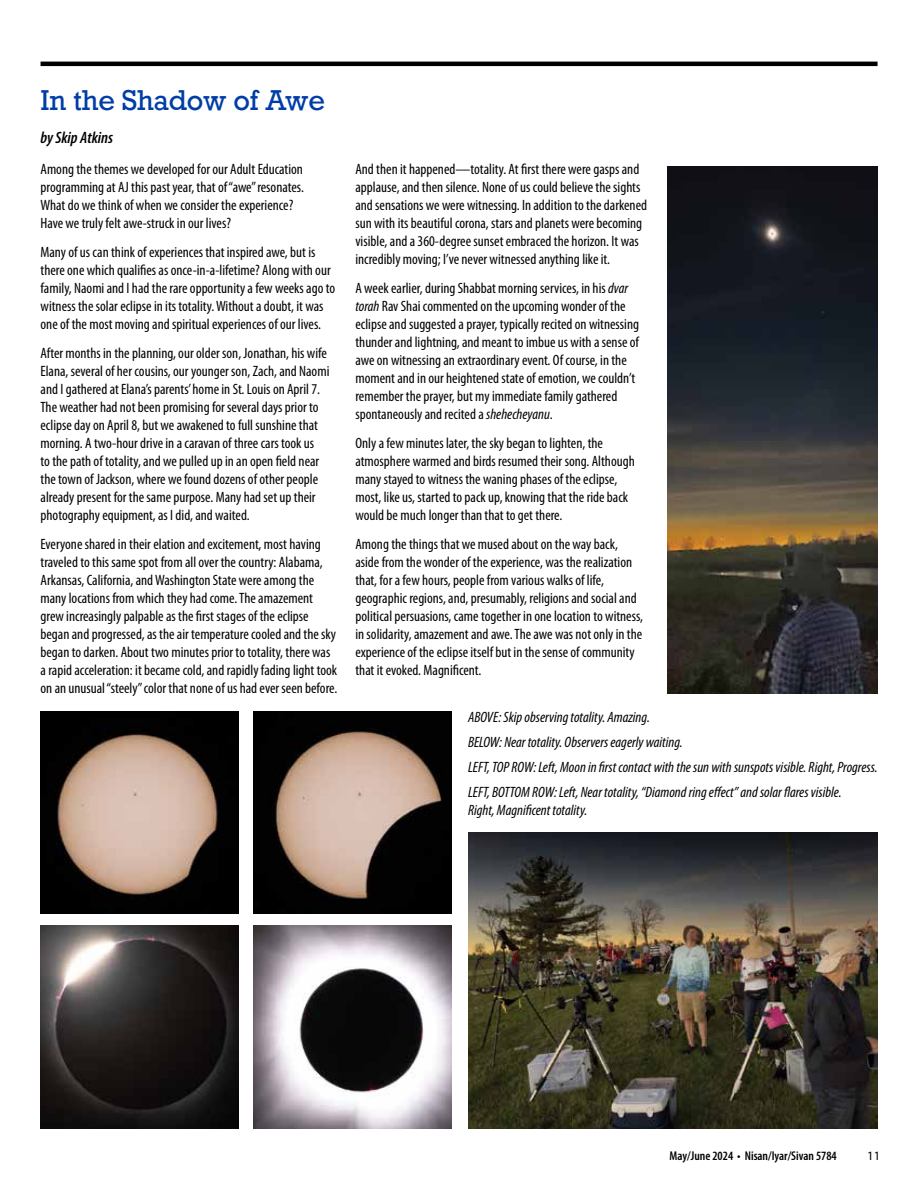
<style>
.page{position:relative;width:918px;height:1188px;background:#fff}
.page>*{position:absolute;margin:0;border:0;box-sizing:border-box;transform-origin:0 0}
.t1{font:27px "Rockwell";letter-spacing:-.01em;color:#003da7}
.t2{font:italic 600 condensed 16.5px "Myriad Pro";color:#000}
.t3{font:condensed 15px/18px "Myriad Pro";color:#000}
.t4{font:italic condensed 15px/24.8px "Myriad Pro";color:#000}
.t5{font:600 condensed 12.75px "Myriad Pro";color:#000}
.t6{font:12.75px "Myriad Pro";color:#000}
.s1{font-style:italic}
</style>
<div class="page">
<hr style="left:41px;top:62px;width:837px;height:4px;background:#000">
<img style="left:41px;top:711px;width:197px;height:202px">
<img style="left:253px;top:926px;width:198px;height:202px">
<img style="left:253px;top:711px;width:198px;height:202px">
<img style="left:468px;top:832px;width:410px;height:296px">
<img style="left:668px;top:166px;width:210px;height:527px">
<img style="left:41px;top:926px;width:197px;height:202px">
<h1 class="t1" style="left:41px;top:83px;width:286px">In the Shadow of Awe</h1>
<p class="t2" style="left:41px;top:127px;width:74px">by Skip Atkins</p>
<p class="t3" style="left:41px;top:160px;width:265px">Among the themes we developed for our Adult Education programming at AJ this past year, that of “awe” resonates.<br>What do we think of when we consider the experience?<br>Have we truly felt awe-struck in our lives?</p>
<p class="t3" style="left:41px;top:243px;width:296px">Many of us can think of experiences that inspired awe, but is there one which qualifies as once-in-a-lifetime? Along with our family, Naomi and I had the rare opportunity a few weeks ago to witness the solar eclipse in its totality. Without a doubt, it was one of the most moving and spiritual experiences of our lives.</p>
<p class="t3" style="left:41px;top:344px;width:290px">After months in the planning, our older son, Jonathan, his wife Elana, several of her cousins, our younger son, Zach, and Naomi and I gathered at Elana’s parents’ home in St. Louis on April 7.<br>The weather had not been promising for several days prior to eclipse day on April 8, but we awakened to full sunshine that morning. A two-hour drive in a caravan of three cars took us<br>to the path of totality, and we pulled up in an open field near the town of Jackson, where we found dozens of other people already present for the same purpose. Many had set up their photography equipment, as I did, and waited.</p>
<p class="t3" style="left:41px;top:535px;width:298px">Everyone shared in their elation and excitement, most having traveled to this same spot from all over the country: Alabama, Arkansas, California, and Washington State were among the many locations from which they had come. The amazement grew increasingly palpable as the first stages of the eclipse began and progressed, as the air temperature cooled and the sky began to darken. About two minutes prior to totality, there was a rapid acceleration: it became cold, and rapidly fading light took on an unusual “steely” color that none of us had ever seen before.</p>
<p class="t3" style="left:355px;top:160px;width:293px">And then it happened—totality. At first there were gasps and applause, and then silence. None of us could believe the sights and sensations we were witnessing. In addition to the darkened sun with its beautiful corona, stars and planets were becoming visible, and a 360-degree sunset embraced the horizon. It was incredibly moving; I’ve never witnessed anything like it.</p>
<p class="t3" style="left:355px;top:279px;width:285px">A week earlier, during Shabbat morning services, in his <span class="s1">dvar torah</span> Rav Shai commented on the upcoming wonder of the eclipse and suggested a prayer, typically recited on witnessing thunder and lightning, and meant to imbue us with a sense of awe on witnessing an extraordinary event. Of course, in the moment and in our heightened state of emotion, we couldn’t remember the prayer, but my immediate family gathered spontaneously and recited a <span class="s1">shehecheyanu</span>.</p>
<p class="t3" style="left:355px;top:434px;width:281px">Only a few minutes later, the sky began to lighten, the atmosphere warmed and birds resumed their song. Although many stayed to witness the waning phases of the eclipse, most, like us, started to pack up, knowing that the ride back would be much longer than that to get there.</p>
<p class="t3" style="left:355px;top:535px;width:289px">Among the things that we mused about on the way back, aside from the wonder of the experience, was the realization that, for a few hours, people from various walks of life, geographic regions, and, presumably, religions and social and political persuasions, came together in one location to witness, in solidarity, amazement and awe. The awe was not only in the experience of the eclipse itself but in the sense of community that it evoked. Magnificent.</p>
<p class="t4" style="left:468px;top:705px;width:411px">ABOVE: Skip observing totality. Amazing.<br>BELOW: Near totality. Observers eagerly waiting.<br>LEFT, TOP ROW: Left, Moon in first contact with the sun with sunspots visible. Right, Progress.<br>LEFT, BOTTOM ROW: Left, Near totality, “Diamond ring effect” and solar flares visible.</p>
<p class="t4" style="left:468px;top:797px;width:121px">Right, Magnificent totality.</p>
<p class="t5" style="left:670px;top:1148px;width:169px">May/June 2024 • Nisan/Iyar/Sivan 5784</p>
<p class="t6" style="left:867px;top:1148px;width:15px">11</p>
</div>
